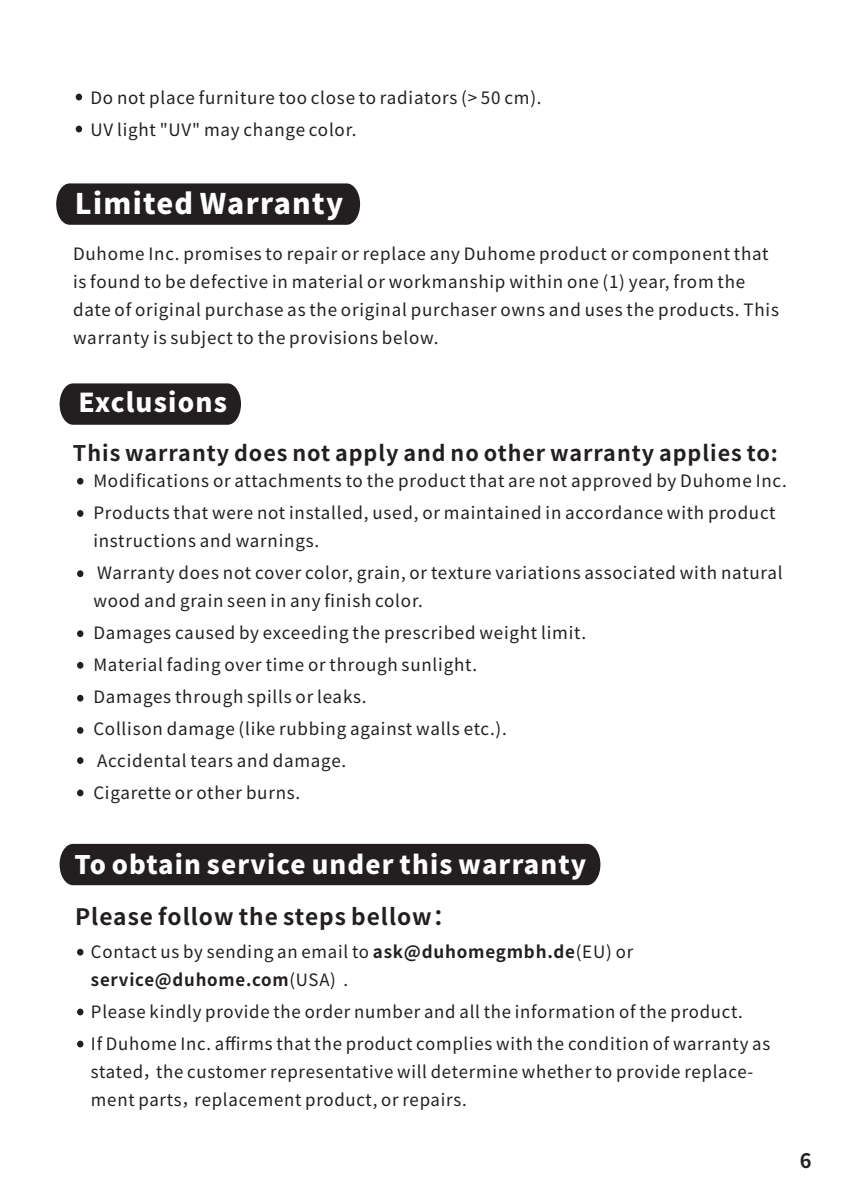
<style>
.page{position:relative;width:842px;height:1191px;background:#fff}
.page>*{position:absolute;margin:0;border:0;box-sizing:border-box;transform-origin:0 0}
.t1{font:800 28.4px "Source Han Sans CN";letter-spacing:.045em;color:#fff}
.t2{font:800 26px "Source Han Sans CN";letter-spacing:.045em;color:#fff}
.t3{font:800 25.6px "Source Han Sans CN";letter-spacing:.045em;color:#fff}
.t4{font:700 22.6px "Source Han Sans CN";letter-spacing:.045em;color:#231f20}
.t5{font:700 21.6px "Source Han Sans CN";letter-spacing:.045em;color:#231f20}
.t6{font:700 20px "Source Han Sans CN";color:#231f20}
.t7{font:17px/32px "Source Han Sans CN";letter-spacing:.045em;color:#231f20}
.s1{font-weight:700}
</style>
<div class="page">
<div style="left:60px;top:844px;width:540px;height:41px;background:#231f20"></div>
<svg style="left:60px;top:383px;width:181px;height:42px;background:#2c292a"></svg>
<div style="left:77px;top:1008px;width:6px;height:7px;background:#231f20;border-radius:50%"></div>
<div style="left:77px;top:948px;width:6px;height:7px;background:#231f20;border-radius:50%"></div>
<div style="left:77px;top:1040px;width:6px;height:7px;background:#231f20;border-radius:50%"></div>
<div style="left:77px;top:757px;width:6px;height:7px;background:#231f20;border-radius:50%"></div>
<div style="left:77px;top:727px;width:6px;height:7px;background:#231f20;border-radius:50%"></div>
<svg style="left:77px;top:695px;width:6px;height:6px"></svg>
<svg style="left:77px;top:662px;width:6px;height:6px"></svg>
<div style="left:77px;top:630px;width:6px;height:7px;background:#231f20;border-radius:50%"></div>
<div style="left:77px;top:570px;width:6px;height:7px;background:#231f20;border-radius:50%"></div>
<div style="left:77px;top:510px;width:6px;height:7px;background:#231f20;border-radius:50%"></div>
<svg style="left:77px;top:478px;width:6px;height:6px"></svg>
<div style="left:77px;top:789px;width:6px;height:7px;background:#231f20;border-radius:50%"></div>
<div style="left:56px;top:183px;width:304px;height:42px;background:#231f20"></div>
<svg style="left:76px;top:94px;width:6px;height:6px"></svg>
<svg style="left:76px;top:126px;width:6px;height:6px"></svg>
<p class="t7" style="left:91px;top:82px;width:453px">Do not place furniture too close to radiators (&gt; 50 cm).<br>UV light "UV" may change color.</p>
<h1 class="t1" style="left:75px;top:187px;width:270px">Limited Warranty</h1>
<p class="t7" style="left:73px;top:240px;width:707px;line-height:28px">Duhome Inc. promises to repair or replace any Duhome product or component that is found to be defective in material or workmanship within one (1) year, from the date of original purchase as the original purchaser owns and uses the products. This warranty is subject to the provisions below.</p>
<h2 class="t2" style="left:79px;top:388px;width:150px">Exclusions</h2>
<p class="t5" style="left:73px;top:441px;width:706px">This warranty does not apply and no other warranty applies to:</p>
<p class="t7" style="left:93px;top:465px;width:695px">Modifications or attachments to the product that are not approved by Duhome Inc.<br>Products that were not installed, used, or maintained in accordance with product</p>
<p class="t7" style="left:93px;top:525px;width:691px">instructions and warnings.<br>Warranty does not cover color, grain, or texture variations associated with natural</p>
<p class="t7" style="left:93px;top:585px;width:494px">wood and grain seen in any finish color.<br>Damages caused by exceeding the prescribed weight limit.<br>Material fading over time or through sunlight.<br>Damages through spills or leaks.<br>Collison damage (like rubbing against walls etc.).<br>Accidental tears and damage.<br>Cigarette or other burns.</p>
<h3 class="t3" style="left:74px;top:850px;width:513px">To obtain service under this warranty</h3>
<h3 class="t4" style="left:75px;top:904px;width:382px">Please follow the steps bellow：</h3>
<p class="t7" style="left:91px;top:937px;width:544px;line-height:28px">Contact us by sending an email to <span class="s1">ask@duhomegmbh.de</span>(EU) or <span class="s1">service@duhome.com</span>(USA) .</p>
<p class="t7" style="left:91px;top:995px;width:681px">Please kindly provide the order number and all the information of the product.<br>If Duhome Inc. affirms that the product complies with the condition of warranty as</p>
<p class="t7" style="left:91px;top:1057px;width:664px;line-height:28px">stated，the customer representative will determine whether to provide replace&shy;ment parts，replacement product, or repairs.</p>
<p class="t6" style="left:800px;top:1149px;width:13px">6</p>
</div>
